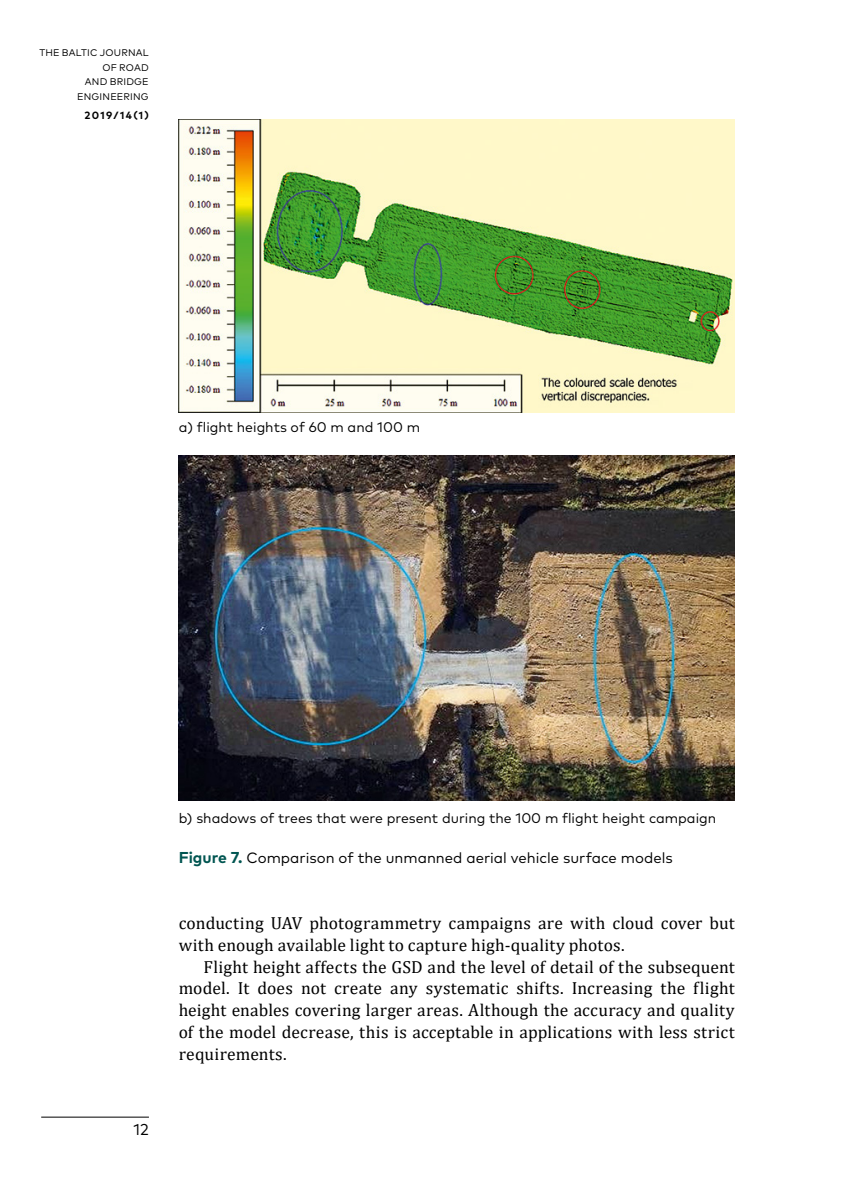
<style>
.page{position:relative;width:844px;height:1191px;background:#fff}
.page>*{position:absolute;margin:0;border:0;box-sizing:border-box;transform-origin:0 0}
.t1{font:17.5px/21.9px "Cambria";letter-spacing:.01em;color:#000}
.t2{font:15.75px "Mark Pro";color:#000}
.t3{font:14.88px "Mark Pro";color:#000}
.t4{font:14px "Mark Pro";color:#000}
.t5{font:700 10.5px "Mark Pro";letter-spacing:.13em;color:#000}
.t6{font:9.62px/14.3px "Mark Pro";letter-spacing:.02em;color:#000;text-align:right}
.s1{font-weight:700;font-size:15.75px;color:#005551}
</style>
<div class="page">
<hr style="left:41px;top:1116px;width:108px;height:1px;background:#000">
<img style="left:179px;top:119px;width:555px;height:293px">
<img style="left:179px;top:456px;width:555px;height:344px">
<p class="t6" style="left:39px;top:45px;width:111px">THE BALTIC JOURNAL<br>OF ROAD<br>AND BRIDGE<br>ENGINEERING</p>
<p class="t5" style="left:84px;top:107px;width:66px">2019/14(1)</p>
<p class="t4" style="left:179px;top:417px;width:243px">a) flight heights of 60 m and 100 m</p>
<p class="t2" style="left:134px;top:1118px;width:17px">12</p>
<p class="t4" style="left:179px;top:808px;width:539px">b) shadows of trees that were present during the 100 m flight height campaign</p>
<p class="t3" style="left:179px;top:846px;width:495px"><span class="s1">Figure 7.</span> Comparison of the unmanned aerial vehicle surface models</p>
<p class="t1" style="left:179px;top:911px;width:557px">conducting UAV photogrammetry campaigns are with cloud cover but with enough available light to capture high-quality photos.</p>
<p class="t1" style="left:179px;top:955px;width:557px;text-align:justify;text-indent:25px">Flight height affects the GSD and the level of detail of the subsequent model. It does not create any systematic shifts. Increasing the flight height enables covering larger areas. Although the accuracy and quality of the model decrease, this is acceptable in applications with less strict requirements.</p>
</div>
